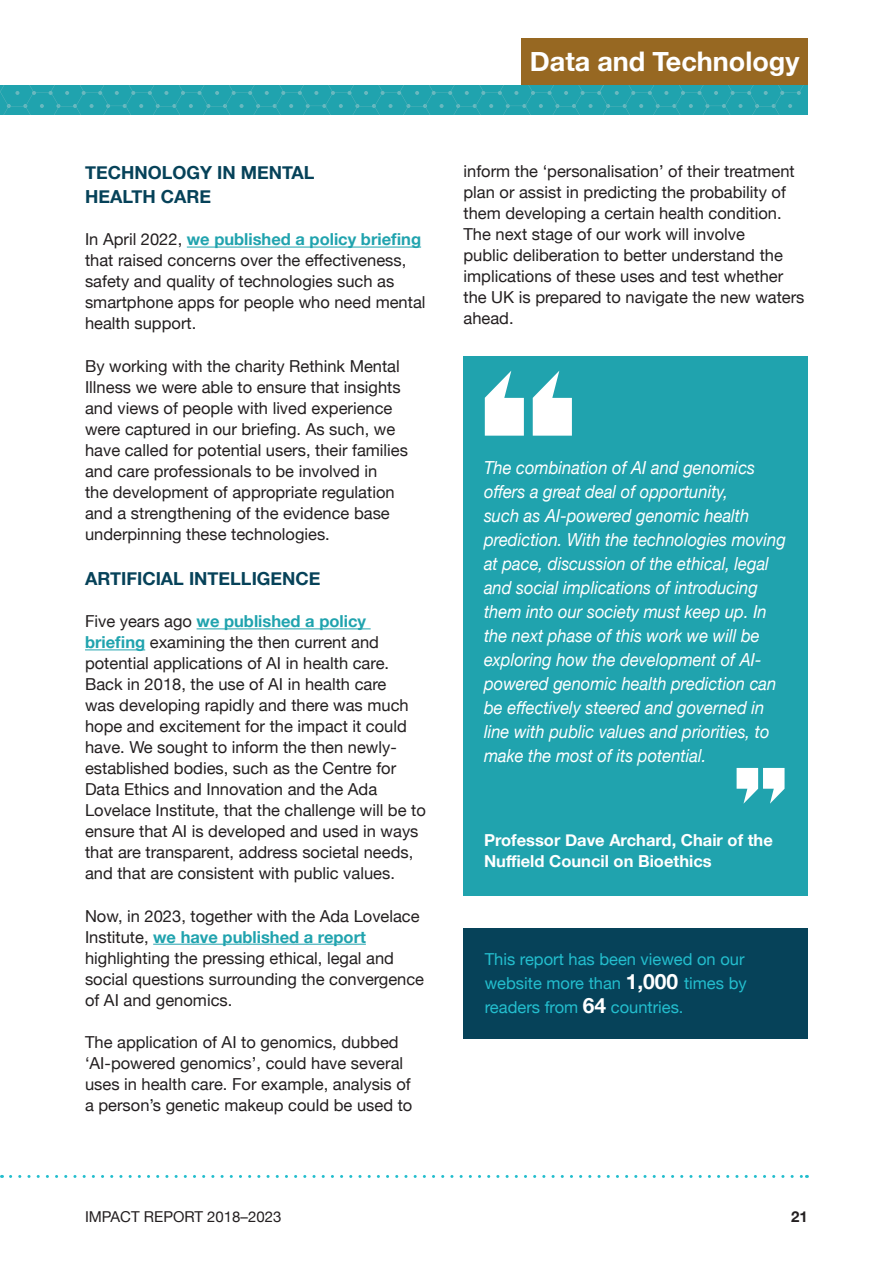
<style>
.page{position:relative;width:893px;height:1263px;background:#fff}
.page>*{position:absolute;margin:0;border:0;box-sizing:border-box;transform-origin:0 0}
.Bold_bullets{font:700 27px "Helvetica Neue";color:#fff}
.t1{font:italic 18px/24px "Helvetica Neue";color:#fff;scale:.92 1}
.Heading{font:700 18px/24px "Helvetica Neue";color:#064259}
.Body_copy{font:16.5px/21px "Helvetica Neue";color:#231f20}
.Stat_box{font:16.5px/24px "Helvetica Neue";color:#23bece}
.Quote_name{font:700 16.5px/21px "Helvetica Neue";color:#fff}
.Body_copy-2{font:15px "Helvetica Neue";color:#231f20}
.t2{font:700 15px "Helvetica Neue";color:#231f20}
.s1{font-weight:700;color:#20a3ae}
.s2{font-weight:700;font-size:21px;color:#fff}
</style>
<div class="page">
<svg style="left:11px;top:1175px;width:796px;height:3px"></svg>
<svg style="left:0;top:85px;width:808px;height:30px;background:#24a4af"></svg>
<hr style="left:187px;top:247px;width:234px;height:1px;background:#20a3ae">
<hr style="left:197px;top:628px;width:174px;height:1px;background:#20a3ae">
<hr style="left:85px;top:649px;width:60px;height:1px;background:#20a3ae">
<hr style="left:153px;top:944px;width:213px;height:1px;background:#20a3ae">
<div style="left:463px;top:356px;width:345px;height:539px;background:#20a3ae"></div>
<svg style="left:485px;top:371px;width:87px;height:65px"></svg>
<div style="left:463px;top:928px;width:345px;height:111px;background:#064259"></div>
<div style="left:521px;top:38px;width:287px;height:47px;background:#976822"></div>
<svg style="left:737px;top:768px;width:47px;height:36px"></svg>
<p class="Heading" style="left:85px;top:161px;width:231px">TECHNOLOGY IN MENTAL<br>HEALTH CARE</p>
<p class="Body_copy" style="left:85px;top:230px;width:342px">In April 2022, <span class="s1">we published a policy briefing </span>that raised concerns over the effectiveness, safety and quality of technologies such as smartphone apps for people who need mental health support.</p>
<p class="Body_copy" style="left:85px;top:356px;width:325px">By working with the charity Rethink Mental Illness we were able to ensure that insights and views of people with lived experience were captured in our briefing. As such, we have called for potential users, their families and care professionals to be involved in<br>the development of appropriate regulation and a strengthening of the evidence base underpinning these technologies.</p>
<p class="Heading" style="left:85px;top:567px;width:237px">ARTIFICIAL INTELLIGENCE</p>
<p class="Body_copy" style="left:85px;top:612px;width:342px">Five years ago <span class="s1">we published a policy briefing</span> examining the then current and potential applications of AI in health care.<br>Back in 2018, the use of AI in health care<br>was developing rapidly and there was much hope and excitement for the impact it could have. We sought to inform the then newly&shy;established bodies, such as the Centre for Data Ethics and Innovation and the Ada Lovelace Institute, that the challenge will be to ensure that AI is developed and used in ways that are transparent, address societal needs, and that are consistent with public values.</p>
<p class="Body_copy" style="left:85px;top:906px;width:341px">Now, in 2023, together with the Ada Lovelace Institute, <span class="s1">we have published a report </span>highlighting the pressing ethical, legal and social questions surrounding the convergence of AI and genomics.</p>
<p class="Body_copy" style="left:85px;top:1032px;width:329px">The application of AI to genomics, dubbed ‘AI-powered genomics’, could have several uses in health care. For example, analysis of a person’s genetic makeup could be used to</p>
<p class="Bold_bullets" style="left:530px;top:40px;width:271px">Data and Technology</p>
<p class="Body_copy" style="left:463px;top:162px;width:343px">inform the ‘personalisation’ of their treatment plan or assist in predicting the probability of them developing a certain health condition.<br>The next stage of our work will involve<br>public deliberation to better understand the implications of these uses and test whether the UK is prepared to navigate the new waters ahead.</p>
<p class="t1" style="left:484px;top:456px;width:330px">The combination of AI and genomics offers a great deal of opportunity,<br>such as AI-powered genomic health prediction. With the technologies moving at pace, discussion of the ethical, legal and social implications of introducing them into our society must keep up. In the next phase of this work we will be exploring how the development of AI&shy;powered genomic health prediction can be effectively steered and governed in line with public values and priorities, to make the most of its potential.</p>
<p class="Quote_name" style="left:484px;top:830px;width:290px">Professor Dave Archard, Chair of the<br>Nuffield Council on Bioethics</p>
<p class="Stat_box" style="left:485px;top:948px;width:263px">This report has been viewed on our website more than <span class="s2">1,000</span> times by readers from <span class="s2">64</span> countries.</p>
<p class="Body_copy-2" style="left:85px;top:1206px;width:198px">IMPACT REPORT 2018–2023</p>
<p class="t2" style="left:791px;top:1205px;width:18px">21</p>
</div>
